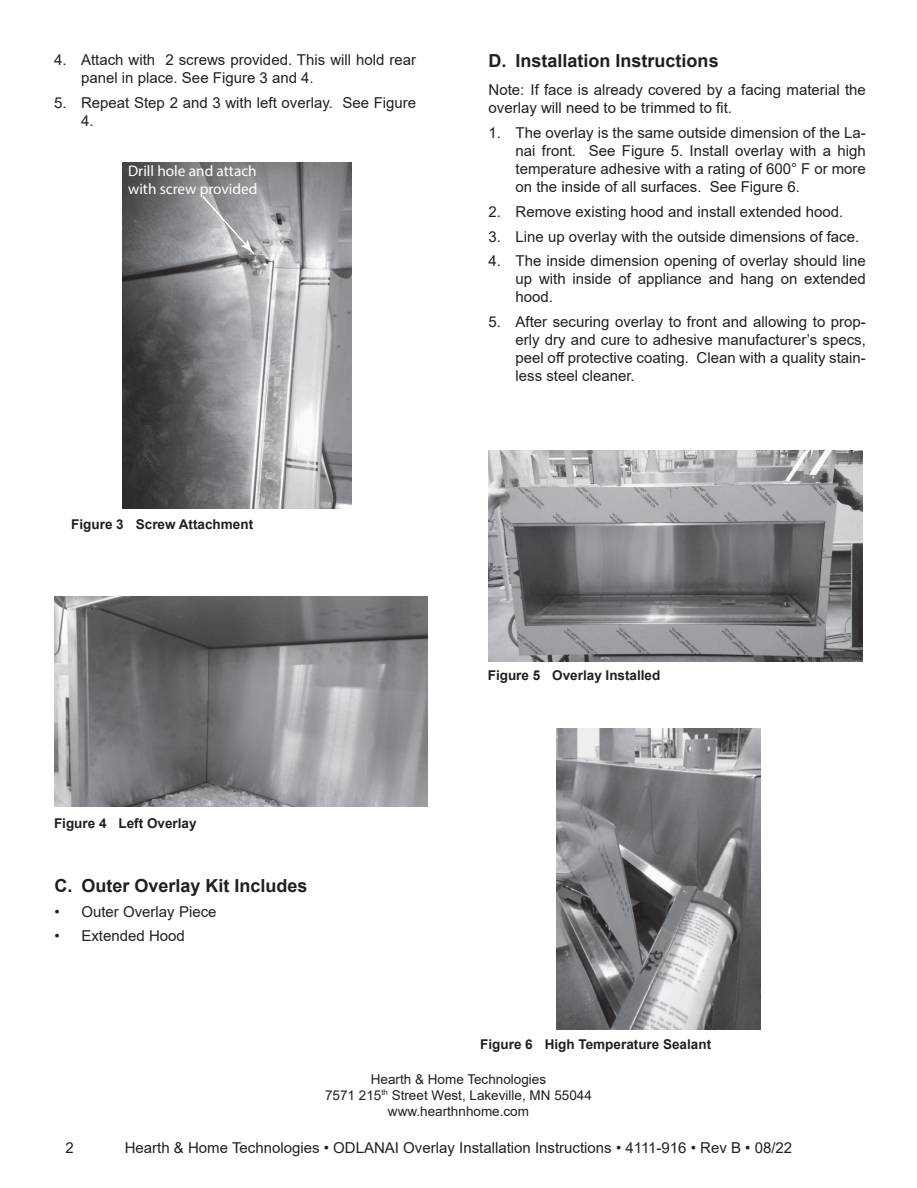
<style>
.page{position:relative;width:917px;height:1188px;background:#fff}
.page>*{position:absolute;margin:0;border:0;box-sizing:border-box;transform-origin:0 0}
.t1{font:700 18px "Arial";color:#231f20}
.t2{font:15.3px/18.3px "Myriad Pro";color:#fff}
.t3{font:15px/18px "Arial";color:#231f20}
.t4{font:700 13.5px "Arial";color:#231f20}
.t5{font:13.5px/16.2px "Arial";color:#231f20;text-align:center}
</style>
<div class="page">
<img style="left:556px;top:728px;width:204px;height:301px">
<img style="left:488px;top:451px;width:374px;height:210px">
<img style="left:123px;top:162px;width:228px;height:347px">
<svg style="left:201px;top:195px;width:53px;height:59px;background:#afb0b3"></svg>
<img style="left:54px;top:596px;width:373px;height:210px">
<p class="t3" style="left:81px;top:51px;width:337px;text-indent:-27px">4. Attach with 2 screws provided. This will hold rear panel in place. See Figure 3 and 4.</p>
<p class="t3" style="left:81px;top:93px;width:337px;text-indent:-27px">5. Repeat Step 2 and 3 with left overlay. See Figure<br>4.</p>
<p class="t2" style="left:128px;top:161px;width:131px">Drill hole and attach with screw provided</p>
<p class="t4" style="left:71px;top:514px;width:183px">Figure 3 Screw Attachment</p>
<p class="t4" style="left:54px;top:814px;width:144px">Figure 4 Left Overlay</p>
<p class="t1" style="left:54px;top:873px;width:255px">C. Outer Overlay Kit Includes</p>
<p class="t3" style="left:54px;top:902px;width:164px">• Outer Overlay Piece</p>
<p class="t3" style="left:54px;top:927px;width:132px">• Extended Hood</p>
<p class="t1" style="left:488px;top:48px;width:232px">D. Installation Instructions</p>
<p class="t3" style="left:488px;top:81px;width:379px">Note: If face is already covered by a facing material the overlay will need to be trimmed to fit.</p>
<p class="t3" style="left:515px;top:124px;width:352px;text-align:justify;text-indent:-27px">1. The overlay is the same outside dimension of the La&shy;nai front. See Figure 5. Install overlay with a high temperature adhesive with a rating of 600° F or more on the inside of all surfaces. See Figure 6.</p>
<p class="t3" style="left:488px;top:203px;width:356px">2. Remove existing hood and install extended hood.</p>
<p class="t3" style="left:488px;top:227px;width:372px">3. Line up overlay with the outside dimensions of face.</p>
<p class="t3" style="left:515px;top:252px;width:352px;text-align:justify;text-indent:-27px">4. The inside dimension opening of overlay should line up with inside of appliance and hang on extended hood.</p>
<p class="t3" style="left:515px;top:313px;width:352px;text-align:justify;text-indent:-27px">5. After securing overlay to front and allowing to prop&shy;erly dry and cure to adhesive manufacturer’s specs, peel off protective coating. Clean with a quality stain&shy;less steel cleaner.</p>
<p class="t4" style="left:488px;top:665px;width:174px">Figure 5 Overlay Installed</p>
<p class="t4" style="left:480px;top:1034px;width:232px">Figure 6 High Temperature Sealant</p>
<p class="t5" style="left:325px;top:1071px;width:268px">Hearth &amp; Home Technologies<br>7571 215<sup>th</sup> Street West, Lakeville, MN 55044 www.hearthnhome.com</p>
<p class="t3" style="left:66px;top:1139px;width:10px">2</p>
<p class="t3" style="left:125px;top:1139px;width:669px">Hearth &amp; Home Technologies • ODLANAI Overlay Installation Instructions • 4111-916 • Rev B • 08/22</p>
</div>
